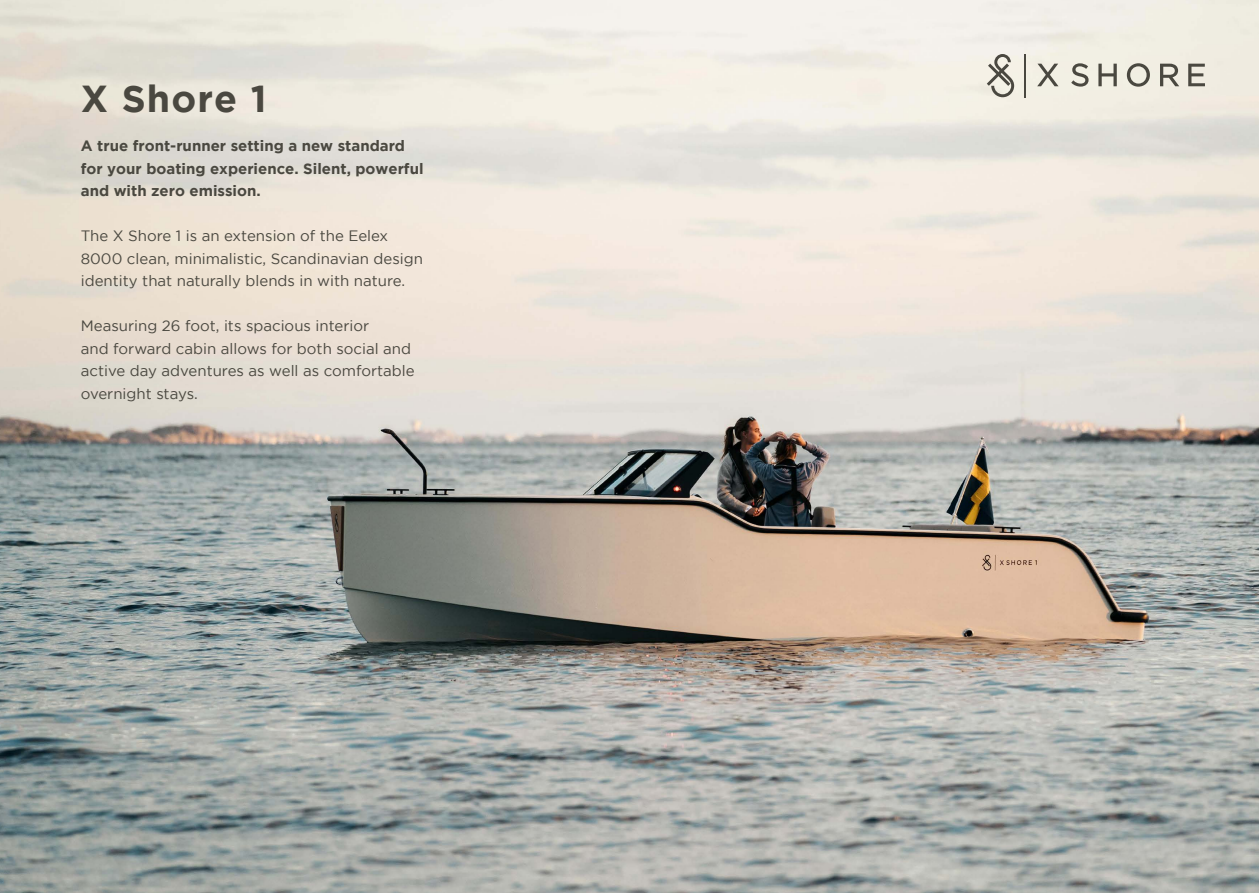
<style>
.page{position:relative;width:1259px;height:893px;background:#fff}
.page>*{position:absolute;margin:0;border:0;box-sizing:border-box;transform-origin:0 0}
.t1{font:700 37.5px "Gotham";letter-spacing:.03em;color:#4a4840}
.t2{font:15px/22.5px "Gotham";color:#4a4840}
.t3{font:700 15px/22.5px "Gotham";color:#4a4840}
</style>
<div class="page">
<img style="left:0;top:0;width:1259px;height:893px">
<svg style="left:1037px;top:64px;width:21px;height:22px"></svg>
<svg style="left:1071px;top:63px;width:17px;height:24px"></svg>
<svg style="left:1098px;top:64px;width:18px;height:22px"></svg>
<svg style="left:1126px;top:63px;width:24px;height:24px"></svg>
<svg style="left:1160px;top:64px;width:19px;height:22px"></svg>
<svg style="left:1188px;top:64px;width:17px;height:22px"></svg>
<svg style="left:986px;top:54px;width:28px;height:43px"></svg>
<hr style="left:1025px;top:54px;width:1px;height:43px;background:#4a4840">
<p class="t1" style="left:81px;top:77px;width:187px">X Shore 1</p>
<p class="t3" style="left:81px;top:134px;width:344px">A true front-runner setting a new standard for your boating experience. Silent, powerful and with zero emission.</p>
<p class="t2" style="left:81px;top:224px;width:344px">The X Shore 1 is an extension of the Eelex<br>8000 clean, minimalistic, Scandinavian design identity that naturally blends in with nature.</p>
<p class="t2" style="left:81px;top:314px;width:335px">Measuring 26 foot, its spacious interior<br>and forward cabin allows for both social and active day adventures as well as comfortable overnight stays.</p>
</div>
